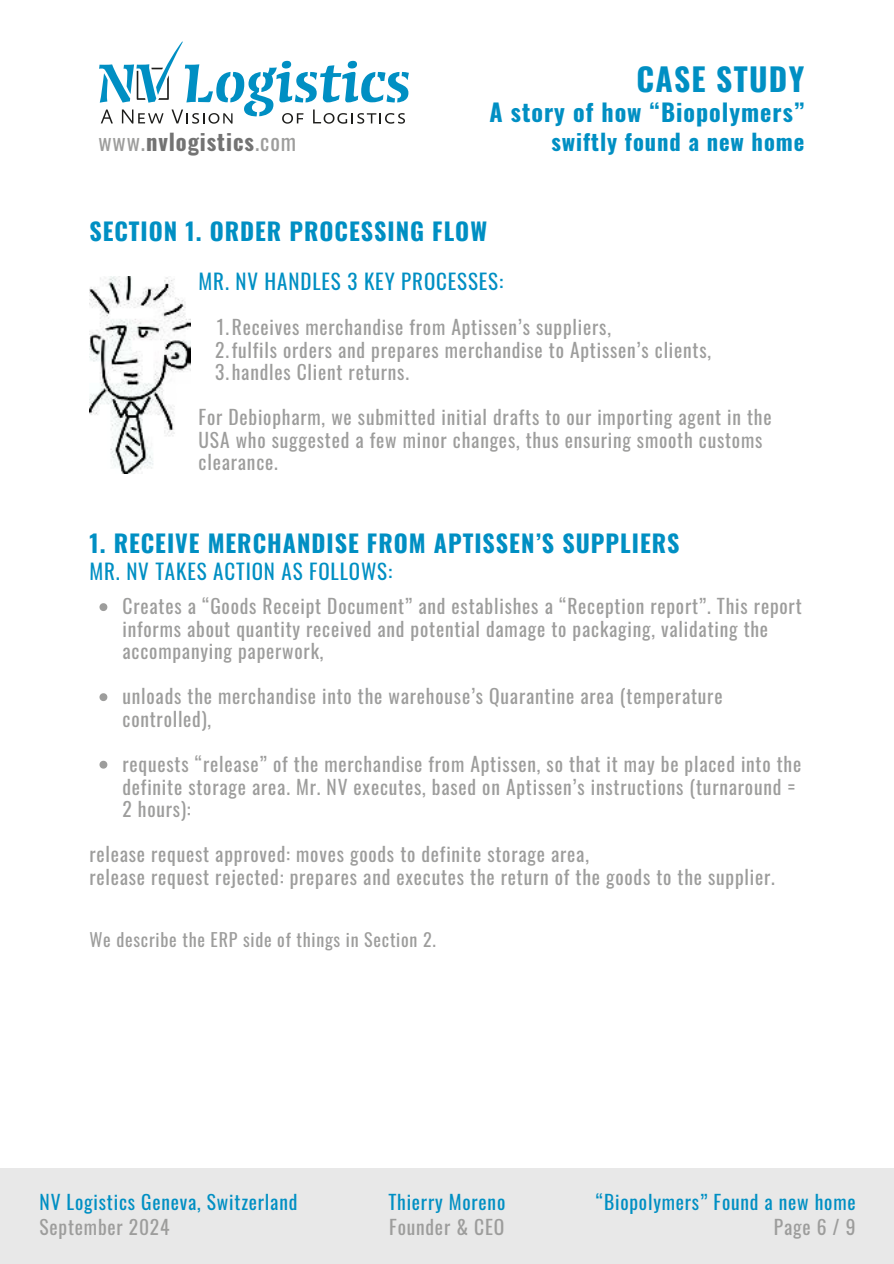
<style>
.page{position:relative;width:894px;height:1264px;background:#fff}
.page>*{position:absolute;margin:0;border:0;box-sizing:border-box;transform-origin:0 0}
.t1{font:700 31.5px "Oswald";letter-spacing:.04em;color:#008fc3}
.t2{font:700 24px "Oswald";letter-spacing:.04em;color:#008fc3}
.t3{font:700 22.5px "Oswald";letter-spacing:.04em;color:#008fc3}
.t4{font:700 22.5px "Oswald";letter-spacing:.04em;color:#737373}
.t5{font:21px "Oswald";letter-spacing:.04em;color:#008fc3}
.t6{font:19.5px/22.5px "Oswald";letter-spacing:.04em;color:#9d9d9c}
.t7{font:19.5px "Oswald";letter-spacing:.04em;color:#008fc3}
.t8{font:18px "Oswald";letter-spacing:.04em;color:#9d9d9c}
.s1{font-weight:400;color:#9d9d9c}
</style>
<div class="page">
<div style="left:0;top:1168px;width:893px;height:95px;background:#e8e8e8"></div>
<svg style="left:99px;top:41px;width:310px;height:83px"></svg>
<img style="left:89px;top:277px;width:102px;height:197px">
<svg style="left:99px;top:603px;width:8px;height:8px"></svg>
<svg style="left:99px;top:693px;width:8px;height:8px"></svg>
<svg style="left:99px;top:760px;width:8px;height:8px"></svg>
<p class="t4" style="left:98px;top:124px;width:199px"><span class="s1">www.</span>nvlogistics<span class="s1">.com</span></p>
<h2 class="t1" style="left:636px;top:55px;width:169px">CASE STUDY</h2>
<p class="t2" style="left:489px;top:93px;width:316px">A story of how “Biopolymers”</p>
<h5 class="t3" style="left:551px;top:124px;width:254px">swiftly found a new home</h5>
<p class="t2" style="left:89px;top:212px;width:399px">SECTION 1. ORDER PROCESSING FLOW</p>
<p class="t5" style="left:198px;top:265px;width:306px">MR. NV HANDLES 3 KEY PROCESSES:</p>
<p class="t6" style="left:217px;top:315px;width:395px">1.Receives merchandise from Aptissen’s suppliers,</p>
<h6 class="t6" style="left:215px;top:338px;width:497px">2.fulfils orders and prepares merchandise to Aptissen’s clients,</h6>
<h2 class="t6" style="left:215px;top:360px;width:195px">3.handles Client returns.</h2>
<h5 class="t6" style="left:198px;top:405px;width:574px">For Debiopharm, we submitted initial drafts to our importing agent in the<br>USA who suggested a few minor changes, thus ensuring smooth customs clearance.</h5>
<p class="t2" style="left:89px;top:525px;width:591px">1. RECEIVE MERCHANDISE FROM APTISSEN’S SUPPLIERS</p>
<h6 class="t5" style="left:89px;top:555px;width:304px">MR. NV TAKES ACTION AS FOLLOWS:</h6>
<p class="t6" style="left:122px;top:594px;width:680px">Creates a “Goods Receipt Document” and establishes a “Reception report”. This report informs about quantity received and potential damage to packaging, validating the accompanying paperwork,</p>
<p class="t6" style="left:122px;top:684px;width:601px">unloads the merchandise into the warehouse’s Quarantine area (temperature controlled),</p>
<h6 class="t6" style="left:122px;top:752px;width:680px">requests “release” of the merchandise from Aptissen, so that it may be placed into the definite storage area. Mr. NV executes, based on Aptissen’s instructions (turnaround =<br>2 hours):</h6>
<h6 class="t6" style="left:89px;top:842px;width:686px">release request approved: moves goods to definite storage area,<br>release request rejected: prepares and executes the return of the goods to the supplier.</h6>
<p class="t8" style="left:89px;top:925px;width:348px">We describe the ERP side of things in Section 2.</p>
<h3 class="t7" style="left:40px;top:1186px;width:259px">NV Logistics Geneva, Switzerland</h3>
<h3 class="t6" style="left:40px;top:1215px;width:131px">September 2024</h3>
<h4 class="t7" style="left:388px;top:1186px;width:118px">Thierry Moreno</h4>
<h1 class="t6" style="left:389px;top:1215px;width:116px">Founder &amp; CEO</h1>
<h6 class="t7" style="left:595px;top:1186px;width:261px">“Biopolymers” Found a new home</h6>
<h6 class="t6" style="left:773px;top:1215px;width:83px">Page 6 / 9</h6>
</div>
